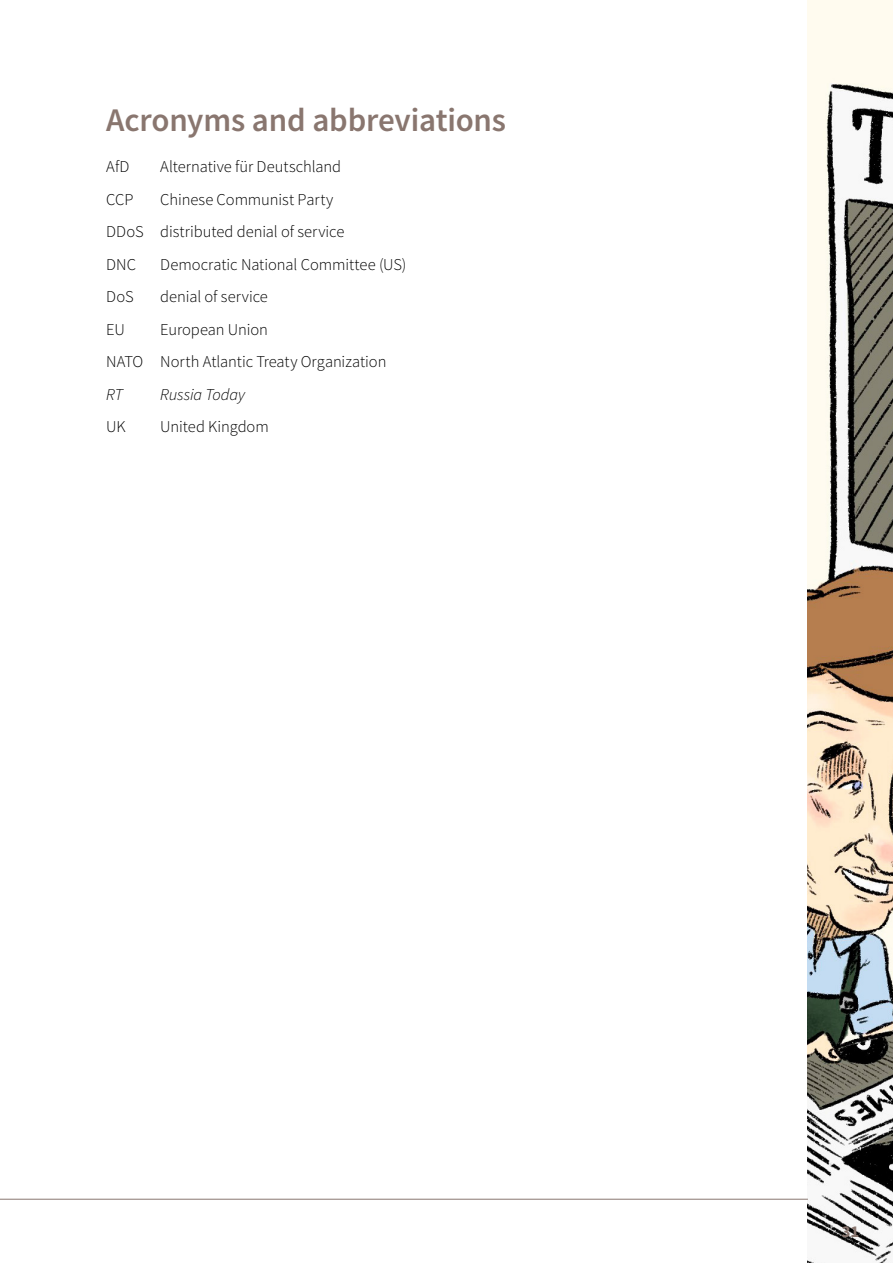
<style>
.page{position:relative;width:893px;height:1263px;background:#fff}
.page>*{position:absolute;margin:0;border:0;box-sizing:border-box;transform-origin:0 0}
.Heading_1{font:600 33px "Source Sans Pro";letter-spacing:-.005em;color:#89766f}
.Text{font:300 16.5px "Source Sans Pro";letter-spacing:-.005em;color:#000}
.Text-2{font:italic 300 16.5px "Source Sans Pro";letter-spacing:-.01em;color:#000}
.t1{font:700 16.5px "Source Sans Pro";color:#89766f}
</style>
<div class="page">
<img style="left:808px;top:0;width:85px;height:1263px">
<hr style="left:0;top:1199px;width:808px;height:1px;background:#89766f">
<h1 class="Heading_1" style="left:106px;top:98px;width:401px">Acronyms and abbreviations</h1>
<p class="Text" style="left:106px;top:156px;width:25px">AfD</p>
<p class="Text" style="left:160px;top:156px;width:182px">Alternative für Deutschland</p>
<p class="Text" style="left:106px;top:189px;width:29px">CCP</p>
<p class="Text" style="left:160px;top:189px;width:174px">Chinese Communist Party</p>
<p class="Text" style="left:106px;top:221px;width:240px">DDoS distributed denial of service</p>
<p class="Text" style="left:106px;top:254px;width:31px">DNC</p>
<p class="Text" style="left:160px;top:254px;width:248px">Democratic National Committee (US)</p>
<p class="Text" style="left:106px;top:286px;width:29px">DoS</p>
<p class="Text" style="left:160px;top:286px;width:109px">denial of service</p>
<p class="Text" style="left:106px;top:319px;width:20px">EU</p>
<p class="Text" style="left:160px;top:319px;width:109px">European Union</p>
<p class="Text" style="left:106px;top:351px;width:282px">NATO North Atlantic Treaty Organization</p>
<p class="Text-2" style="left:106px;top:384px;width:18px">RT</p>
<p class="Text-2" style="left:160px;top:384px;width:86px">Russia Today</p>
<p class="Text" style="left:106px;top:416px;width:21px">UK</p>
<p class="Text" style="left:160px;top:416px;width:110px">United Kingdom</p>
<p class="t1" style="left:842px;top:1220px;width:19px">31</p>
</div>
